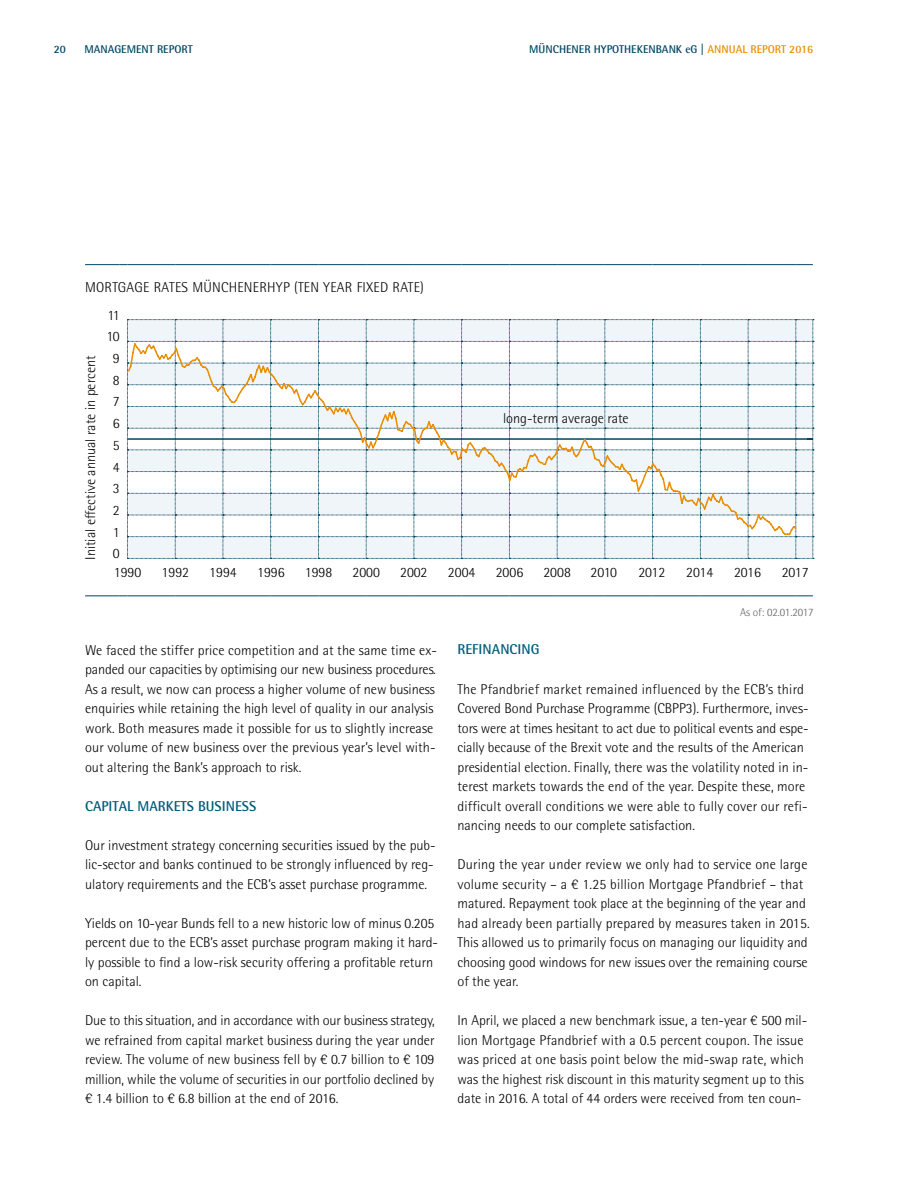
<style>
.page{position:relative;width:915px;height:1183px;background:#fff}
.page>*{position:absolute;margin:0;border:0;box-sizing:border-box;transform-origin:0 0}
.t1{font:300 14.25px/19.5px "Rotis Semi Sans Pro";color:#000}
.t2{font:700 14.25px "Rotis Semi Sans Pro";color:#005c7b}
.t3{font:700 11.25px "Rotis Semi Sans Pro";color:#004563}
.t4{font:300 11.25px "Rotis Semi Sans Pro";color:#646363}
.s1{color:#ea8d00}
</style>
<div class="page">
<hr style="left:85px;top:264px;width:35px;height:1px;background:#004563">
<hr style="left:127px;top:264px;width:48px;height:1px;background:#004563">
<hr style="left:175px;top:264px;width:48px;height:1px;background:#004563">
<hr style="left:223px;top:264px;width:47px;height:1px;background:#004563">
<hr style="left:270px;top:264px;width:48px;height:1px;background:#004563">
<hr style="left:318px;top:264px;width:48px;height:1px;background:#004563">
<hr style="left:366px;top:264px;width:48px;height:1px;background:#004563">
<hr style="left:414px;top:264px;width:47px;height:1px;background:#004563">
<hr style="left:461px;top:264px;width:48px;height:1px;background:#004563">
<hr style="left:509px;top:264px;width:48px;height:1px;background:#004563">
<hr style="left:557px;top:264px;width:47px;height:1px;background:#004563">
<hr style="left:604px;top:264px;width:48px;height:1px;background:#004563">
<hr style="left:652px;top:264px;width:48px;height:1px;background:#004563">
<hr style="left:700px;top:264px;width:47px;height:1px;background:#004563">
<hr style="left:747px;top:264px;width:48px;height:1px;background:#004563">
<svg style="left:795px;top:264px;width:17px;height:1px"></svg>
<hr style="left:85px;top:595px;width:35px;height:1px;background:#004563">
<hr style="left:127px;top:595px;width:48px;height:1px;background:#004563">
<hr style="left:175px;top:595px;width:48px;height:1px;background:#004563">
<hr style="left:223px;top:595px;width:47px;height:1px;background:#004563">
<hr style="left:270px;top:595px;width:48px;height:1px;background:#004563">
<hr style="left:318px;top:595px;width:48px;height:1px;background:#004563">
<hr style="left:366px;top:595px;width:48px;height:1px;background:#004563">
<hr style="left:414px;top:595px;width:47px;height:1px;background:#004563">
<hr style="left:461px;top:595px;width:48px;height:1px;background:#004563">
<hr style="left:509px;top:595px;width:48px;height:1px;background:#004563">
<hr style="left:557px;top:595px;width:47px;height:1px;background:#004563">
<hr style="left:604px;top:595px;width:48px;height:1px;background:#004563">
<hr style="left:652px;top:595px;width:48px;height:1px;background:#004563">
<hr style="left:700px;top:595px;width:47px;height:1px;background:#004563">
<hr style="left:747px;top:595px;width:48px;height:1px;background:#004563">
<svg style="left:795px;top:595px;width:17px;height:1px"></svg>
<svg style="left:127px;top:319px;width:686px;height:240px"></svg>
<p class="t3" style="left:54px;top:42px;width:14px">20</p>
<p class="t3" style="left:84px;top:42px;width:110px">MANAGEMENT REPORT</p>
<p class="t3" style="left:529px;top:42px;width:285px">MÜNCHENER HYPOTHEKENBANK eG | <span class="s1">ANNUAL REPORT 2016</span></p>
<p class="t1" style="left:85px;top:277px;width:340px">MORTGAGE RATES MÜNCHENERHYP (TEN YEAR FIXED RATE)</p>
<p class="t1" style="left:107px;top:305px;width:14px">11</p>
<p class="t1" style="left:81px;top:559px;width:206px;rotate:-90deg">Initial effective annual rate in percent</p>
<p class="t1" style="left:106px;top:327px;width:15px">10</p>
<p class="t1" style="left:113px;top:347px;width:8px;line-height:21.8px;text-align:justify">9<br>8<br>7<br>6<br>5<br>4<br>3<br>2<br>1<br>0</p>
<p class="t1" style="left:503px;top:408px;width:127px">long-term average rate</p>
<p class="t1" style="left:114px;top:562px;width:29px">1990</p>
<p class="t1" style="left:161px;top:562px;width:29px">1992</p>
<p class="t1" style="left:209px;top:562px;width:29px">1994</p>
<p class="t1" style="left:257px;top:562px;width:29px">1996</p>
<p class="t1" style="left:305px;top:562px;width:29px">1998</p>
<p class="t1" style="left:352px;top:562px;width:29px">2000</p>
<p class="t1" style="left:400px;top:562px;width:29px">2002</p>
<p class="t1" style="left:448px;top:562px;width:29px">2004</p>
<p class="t1" style="left:495px;top:562px;width:29px">2006</p>
<p class="t1" style="left:543px;top:562px;width:29px">2008</p>
<p class="t1" style="left:590px;top:562px;width:28px">2010</p>
<p class="t1" style="left:638px;top:562px;width:28px">2012</p>
<p class="t1" style="left:686px;top:562px;width:28px">2014</p>
<p class="t1" style="left:733px;top:562px;width:28px">2016</p>
<p class="t1" style="left:781px;top:562px;width:28px">2017</p>
<p class="t4" style="left:739px;top:605px;width:75px">As of: 02.01.2017</p>
<p class="t1" style="left:85px;top:640px;width:353px">We faced the stiffer price competition and at the same time ex&shy;panded our capacities by optimising our new business procedures.<br>As a result, we now can process a higher volume of new business enquiries while retaining the high level of quality in our analysis work. Both measures made it possible for us to slightly increase our volume of new business over the previous year’s level with&shy;out altering the Bank’s approach to risk.</p>
<p class="t2" style="left:85px;top:796px;width:172px">CAPITAL MARKETS BUSINESS</p>
<p class="t1" style="left:85px;top:835px;width:352px">Our investment strategy concerning securities issued by the pub&shy;lic-sector and banks continued to be strongly influenced by reg&shy;ulatory requirements and the ECB’s asset purchase programme.</p>
<p class="t1" style="left:85px;top:913px;width:354px">Yields on 10-year Bunds fell to a new historic low of minus 0.205 percent due to the ECB’s asset purchase program making it hard&shy;ly possible to find a low-risk security offering a profitable return on capital.</p>
<p class="t1" style="left:85px;top:1010px;width:351px;text-align:justify">Due to this situation, and in accordance with our business strategy, we refrained from capital market business during the year under review. The volume of new business fell by € 0.7 billion to € 109 million, while the volume of securities in our portfolio declined by € 1.4 billion to € 6.8 billion at the end of 2016.</p>
<p class="t2" style="left:457px;top:640px;width:83px">REFINANCING</p>
<p class="t1" style="left:457px;top:679px;width:352px">The Pfandbrief market remained influenced by the ECB’s third Covered Bond Purchase Programme (CBPP3). Furthermore, inves&shy;tors were at times hesitant to act due to political events and espe&shy;cially because of the Brexit vote and the results of the American presidential election. Finally, there was the volatility noted in in&shy;terest markets towards the end of the year. Despite these, more difficult overall conditions we were able to fully cover our refi&shy;nancing needs to our complete satisfaction.</p>
<p class="t1" style="left:457px;top:854px;width:353px">During the year under review we only had to service one large volume security – a € 1.25 billion Mortgage Pfandbrief – that matured. Repayment took place at the beginning of the year and had already been partially prepared by measures taken in 2015.<br>This allowed us to primarily focus on managing our liquidity and choosing good windows for new issues over the remaining course of the year.</p>
<p class="t1" style="left:457px;top:1010px;width:351px">In April, we placed a new benchmark issue, a ten-year € 500 mil&shy;lion Mortgage Pfandbrief with a 0.5 percent coupon. The issue was priced at one basis point below the mid-swap rate, which was the highest risk discount in this maturity segment up to this date in 2016. A total of 44 orders were received from ten coun-</p>
</div>
